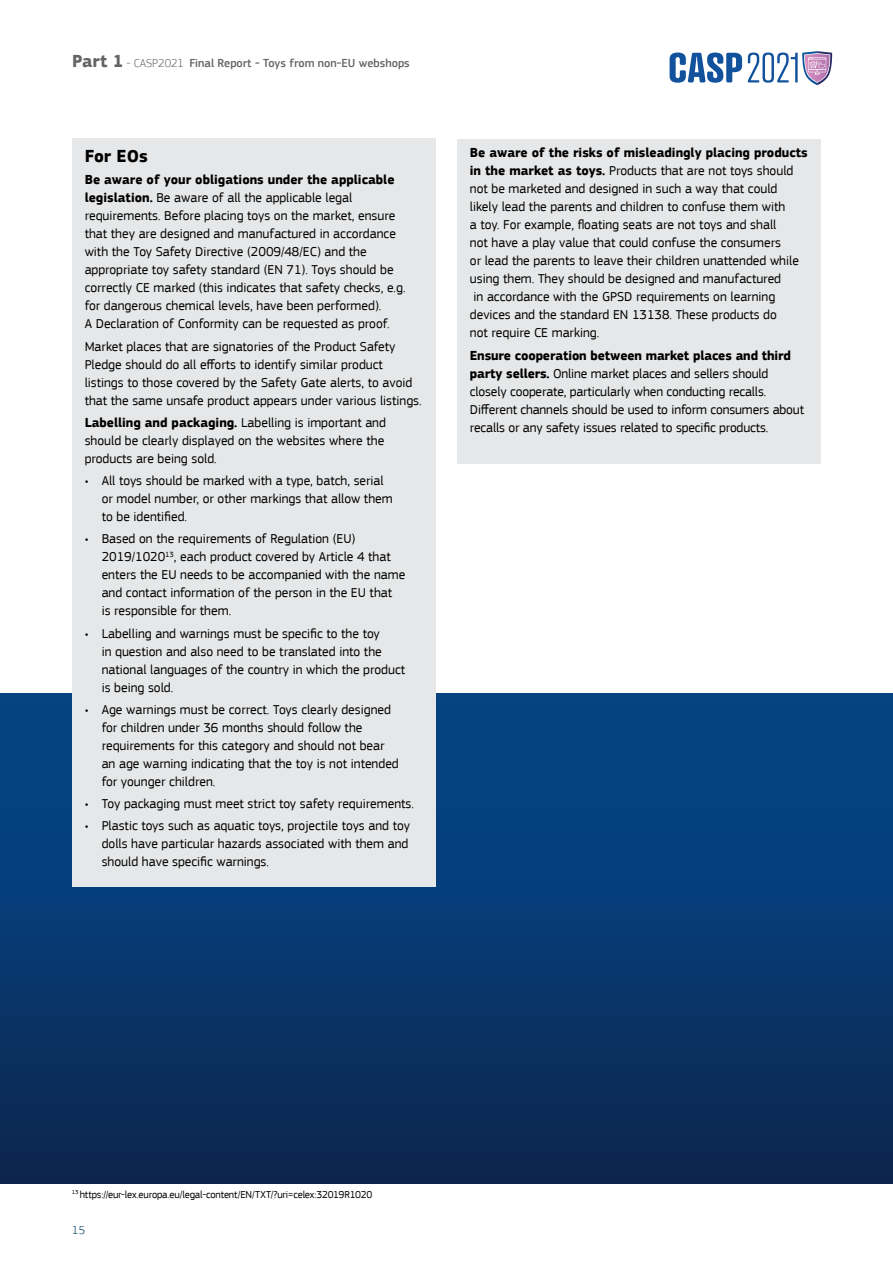
<style>
.page{position:relative;width:893px;height:1263px;background:#fff}
.page>*{position:absolute;margin:0;border:0;box-sizing:border-box;transform-origin:0 0}
._12pt_Bold{font:700 18px "EC Square Sans Pro";color:#000}
.t1{font:13.5px/18px "EC Square Sans Pro";color:#000}
.t2{font:500 12px "EC Square Sans Pro";color:#636466}
.t3{font:300 12px "EC Square Sans Pro";color:#02405d}
._7pt_BLACK{font:10.5px "EC Square Sans Pro";letter-spacing:-.02em;color:#000}
.s1{font-weight:700;font-size:18px}
.s2{font-weight:300}
.s3{font-weight:700}
</style>
<div class="page">
<div style="left:0;top:693px;width:893px;height:491px;background:linear-gradient(to bottom,#03488a,#0c2751)"></div>
<div style="left:72px;top:139px;width:363px;height:748px;background:#e6e7e8"></div>
<div style="left:457px;top:139px;width:364px;height:325px;background:#e6e7e8"></div>
<svg style="left:670px;top:53px;width:72px;height:30px"></svg>
<svg style="left:748px;top:51px;width:84px;height:34px"></svg>
<p class="t2" style="left:72px;top:56px;width:339px"><span class="s1">Part 1</span> <span class="s2">- CASP2021</span> Final Report - Toys from non-EU webshops</p>
<p class="_12pt_Bold" style="left:85px;top:145px;width:65px">For EOs</p>
<p class="t1" style="left:85px;top:171px;width:322px"><span class="s3">Be aware of your obligations under the applicable legislation.</span> Be aware of all the applicable legal requirements. Before placing toys on the market, ensure that they are designed and manufactured in accordance with the Toy Safety Directive (2009/48/EC) and the appropriate toy safety standard (EN 71). Toys should be correctly CE marked (this indicates that safety checks, e.g. for dangerous chemical levels, have been performed).<br>A Declaration of Conformity can be requested as proof.</p>
<p class="t1" style="left:85px;top:337px;width:338px">Market places that are signatories of the Product Safety Pledge should do all efforts to identify similar product listings to those covered by the Safety Gate alerts, to avoid that the same unsafe product appears under various listings.</p>
<p class="t1" style="left:85px;top:413px;width:303px;text-align:justify"><span class="s3">Labelling and packaging.</span> Labelling is important and should be clearly displayed on the websites where the products are being sold.</p>
<p class="t1" style="left:102px;top:472px;width:293px;text-indent:-17px">• All toys should be marked with a type, batch, serial or model number, or other markings that allow them to be identified.</p>
<p class="t1" style="left:102px;top:530px;width:305px;text-indent:-17px">• Based on the requirements of Regulation (EU)<br>2019/1020<sup>13</sup>, each product covered by Article 4 that enters the EU needs to be accompanied with the name and contact information of the person in the EU that<br>is responsible for them.</p>
<p class="t1" style="left:102px;top:624px;width:305px;text-indent:-17px">• Labelling and warnings must be specific to the toy<br>in question and also need to be translated into the national languages of the country in which the product is being sold.</p>
<p class="t1" style="left:102px;top:700px;width:299px;text-indent:-17px">• Age warnings must be correct. Toys clearly designed for children under 36 months should follow the requirements for this category and should not bear an age warning indicating that the toy is not intended for younger children.</p>
<p class="t1" style="left:85px;top:795px;width:331px">• Toy packaging must meet strict toy safety requirements.</p>
<p class="t1" style="left:102px;top:817px;width:310px;text-align:justify;text-indent:-17px">• Plastic toys such as aquatic toys, projectile toys and toy dolls have particular hazards associated with them and should have specific warnings.</p>
<p class="t1" style="left:470px;top:144px;width:339px"><span class="s3">Be aware of the risks of misleadingly placing products in the market as toys.</span> Products that are not toys should not be marketed and designed in such a way that could likely lead the parents and children to confuse them with<br>a toy. For example, floating seats are not toys and shall<br>not have a play value that could confuse the consumers<br>or lead the parents to leave their children unattended while using them. They should be designed and manufactured<br>in accordance with the GPSD requirements on learning devices and the standard EN 13138. These products do<br>not require CE marking.</p>
<p class="t1" style="left:470px;top:346px;width:336px"><span class="s3">Ensure cooperation between market places and third party sellers.</span> Online market places and sellers should closely cooperate, particularly when conducting recalls.<br>Different channels should be used to inform consumers about recalls or any safety issues related to specific products.</p>
<p class="_7pt_BLACK" style="left:72px;top:1188px;width:302px"><sup>13</sup> https://eur-lex.europa.eu/legal-content/EN/TXT/?uri=celex:32019R1020</p>
<p class="t3" style="left:72px;top:1223px;width:14px">15</p>
</div>
